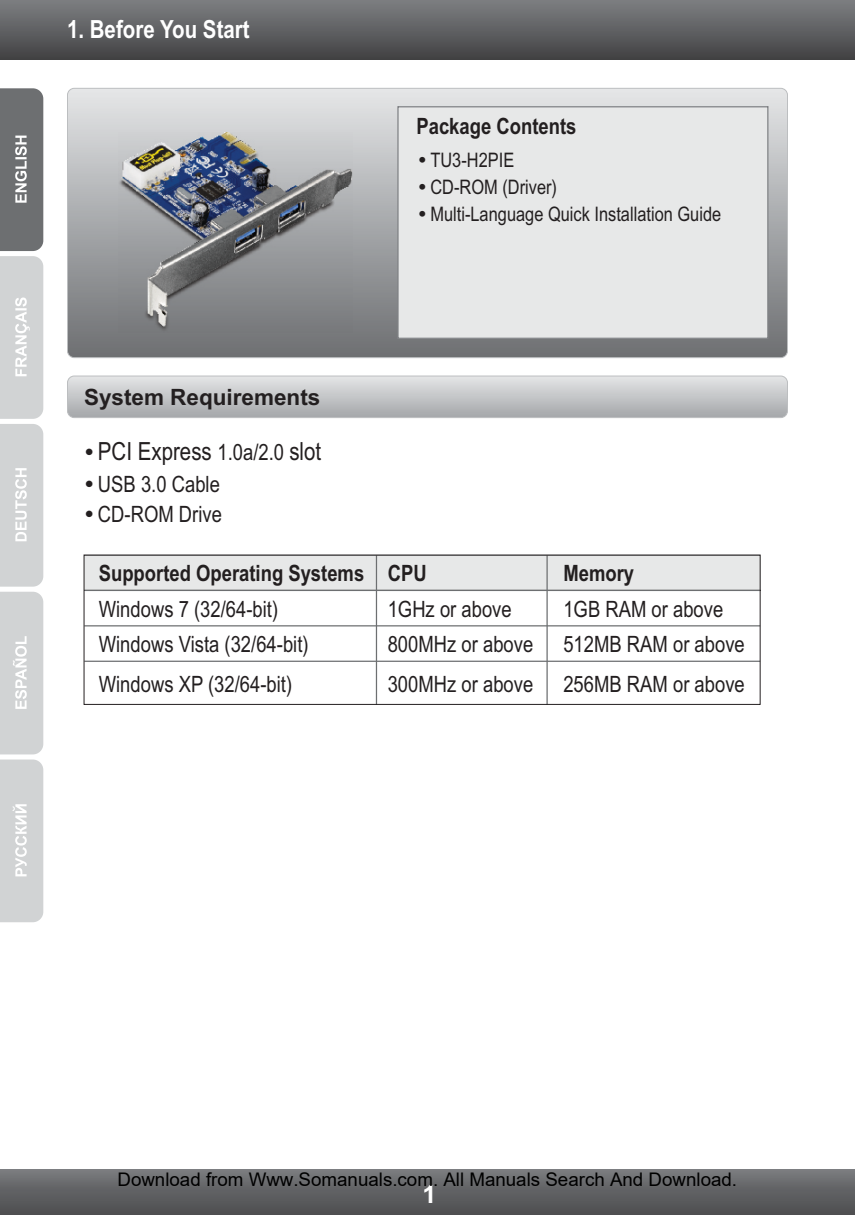
<style>
.page{position:relative;width:855px;height:1215px;background:#fff}
.page>*{position:absolute;margin:0;border:0;box-sizing:border-box;transform-origin:0 0}
.t1{font:25px "Arial Narrow";color:#231f20}
.t2{font:700 25px "Arial Narrow";color:#fff}
.t3{font:700 25px "Arial";color:#fff}
.t4{font:22.5px/35px "Arial Narrow";color:#231f20}
.t5{font:700 22.5px "Arial Narrow";color:#231f20}
.t6{font:700 22.5px "Arial";color:#231f20}
.t7{font:20px/27.2px "Arial Narrow";color:#231f20}
.t8{font:18.75px "Arial";color:#000}
.s1{font-size:22.5px}
</style>
<div class="page">
<svg style="left:0;top:88px;width:43px;height:666px;background:#bdbfc0"></svg>
<svg style="left:0;top:760px;width:43px;height:162px;background:#d3d5d6"></svg>
<div style="left:0;top:0;width:855px;height:59px;background:linear-gradient(to bottom,#7d7f82,#434244)"></div>
<div style="left:0;top:1170px;width:855px;height:45px;background:linear-gradient(to bottom,#77797c,#4b4c4e)"></div>
<div style="left:68px;top:88px;width:720px;height:270px;background:linear-gradient(to bottom,#e4e6e7,#6c6e71);border-radius:7px"></div>
<div style="left:67px;top:88px;width:721px;height:270px;border:1px solid #bcbec0;border-radius:7px"></div>
<div style="left:397px;top:106px;width:371px;height:233px;background:#e7e8e8"></div>
<div style="left:68px;top:376px;width:720px;height:42px;background:linear-gradient(to bottom,#e4e6e7,#a5a7aa);border-radius:7px"></div>
<div style="left:67px;top:376px;width:721px;height:42px;border:1px solid #bcbec0;border-radius:7px"></div>
<img style="left:119px;top:133px;width:234px;height:200px">
<div style="left:86px;top:557px;width:672px;height:33px;background:#e7e8e8"></div>
<hr style="left:376px;top:555px;width:1px;height:149px;background:#6d6f71">
<hr style="left:546px;top:555px;width:2px;height:149px;background:#6d6f71">
<hr style="left:84px;top:661px;width:676px;height:1px;background:#6d6f71">
<hr style="left:84px;top:625px;width:676px;height:1px;background:#6d6f71">
<hr style="left:84px;top:590px;width:676px;height:1px;background:#6d6f71">
<div style="left:84px;top:555px;width:676px;height:150px;border:1px solid #231f20"></div>
<svg style="left:419px;top:156px;width:6px;height:6px"></svg>
<svg style="left:419px;top:184px;width:6px;height:6px"></svg>
<svg style="left:419px;top:211px;width:6px;height:6px"></svg>
<p class="t2" style="left:67px;top:20px;width:184px">1. Before You Start</p>
<p class="t6" style="left:84px;top:389px;width:238px">System Requirements</p>
<p class="t1" style="left:98px;top:442px;width:225px">PCI Express <span class="s1">1.0a/2.0</span> slot</p>
<p class="t4" style="left:98px;top:470px;width:125px;line-height:30.5px">USB 3.0 Cable<br>CD-ROM Drive</p>
<p class="t5" style="left:416px;top:118px;width:161px">Package Contents</p>
<p class="t7" style="left:430px;top:148px;width:85px">TU3-H2PIE</p>
<p class="t7" style="left:430px;top:175px;width:292px">CD-ROM (Driver)<br>Multi-Language Quick Installation Guide</p>
<p class="t5" style="left:99px;top:565px;width:329px">Supported Operating Systems CPU</p>
<p class="t5" style="left:563px;top:565px;width:72px">Memory</p>
<p class="t4" style="left:99px;top:594px;width:211px">Windows 7 (32/64-bit)<br>Windows Vista (32/64-bit)</p>
<p class="t4" style="left:99px;top:668px;width:195px">Windows XP (32/64-bit)</p>
<p class="t4" style="left:388px;top:594px;width:147px">1GHz or above<br>800MHz or above</p>
<p class="t4" style="left:388px;top:668px;width:147px">300MHz or above</p>
<p class="t4" style="left:563px;top:594px;width:183px">1GB RAM or above<br>512MB RAM or above</p>
<p class="t4" style="left:563px;top:668px;width:183px">256MB RAM or above</p>
<p class="t8" style="left:117px;top:1169px;width:621px">Download from Www.Somanuals.com. All Manuals Search And Download.</p>
<p class="t3" style="left:423px;top:1185px;width:15px">1</p>
</div>
